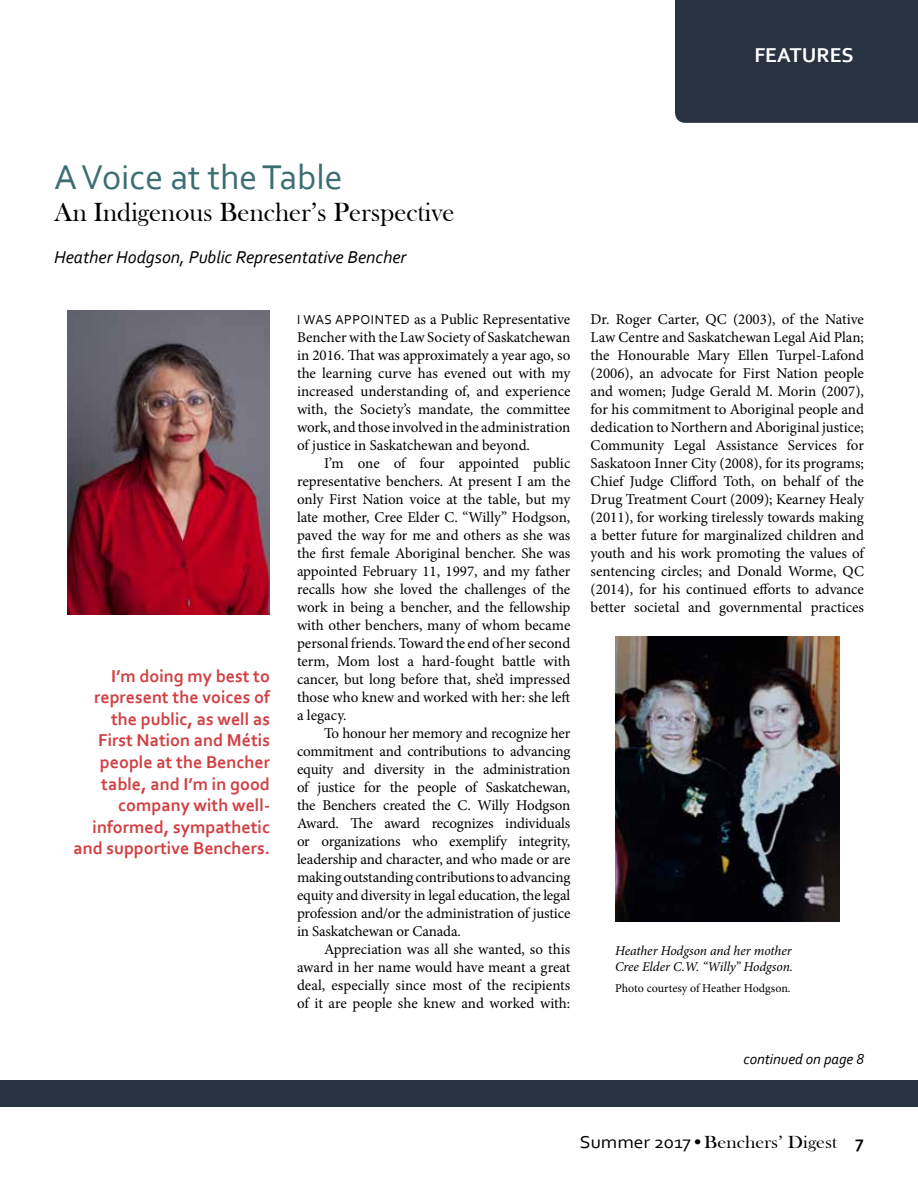
<style>
.page{position:relative;width:918px;height:1188px;background:#fff}
.page>*{position:absolute;margin:0;border:0;box-sizing:border-box;transform-origin:0 0}
.t1{font:36px "Corbel";color:#3c6e71}
.t2{font:27px "Bask Old Face";color:#000}
.t3{font:700 21px "Corbel";color:#fff}
.t4{font:700 18px/21.6px "Corbel";color:#d13f43;text-align:right}
.t5{font:italic 18px "Corbel";color:#000}
.t6{font:18px "Bask Old Face";color:#000;scale:1.1 1}
.t7{font:15px/18px "Minion Pro";letter-spacing:-.005em;color:#000;text-align:justify}
.t8{font:italic 15px "Corbel";color:#000}
.t9{font:italic 13.5px/16.2px "Minion Pro";letter-spacing:-.005em;color:#000}
.t10{font:12px "Minion Pro";color:#000}
.s1{font-family:"Corbel";font-size:13.5px}
.s2{font-family:"Corbel"}
.s3{font-family:"Corbel";font-weight:700}
</style>
<div class="page">
<div style="left:675px;top:0;width:243px;height:123px;background:#293241"></div>
<img style="left:68px;top:310px;width:202px;height:305px">
<hr style="left:0;top:1080px;width:2px;height:27px;background:#293241">
<div style="left:2px;top:1080px;width:916px;height:27px;background:#293241"></div>
<img style="left:615px;top:636px;width:224px;height:286px">
<h3 class="t3" style="left:754px;top:42px;width:101px">FEATURES</h3>
<h1 class="t1" style="left:54px;top:154px;width:290px">A Voice at the Table</h1>
<h2 class="t2" style="left:54px;top:197px;width:402px">An Indigenous Bencher’s Perspective</h2>
<p class="t5" style="left:54px;top:246px;width:354px">Heather Hodgson, Public Representative Bencher</p>
<p class="t4" style="left:74px;top:664px;width:198px">I’m doing my best to represent the voices of the public, as well as<br>First Nation and Métis people at the Bencher table, and I’m in good company with well&shy;informed, sympathetic and supportive Benchers.</p>
<p class="t7" style="left:297px;top:310px;width:275px"><span class="s1">I WAS APPOINTED</span> as a Public Representative Bencher with the Law Society of Saskatchewan in 2016. That was approximately a year ago, so the learning curve has evened out with my increased understanding of, and experience with, the Society’s mandate, the committee work, and those involved in the administration of justice in Saskatchewan and beyond.</p>
<p class="t7" style="left:297px;top:454px;width:275px;text-indent:27px">I’m one of four appointed public representative benchers. At present I am the only First Nation voice at the table, but my late mother, Cree Elder C. “Willy” Hodgson, paved the way for me and others as she was the first female Aboriginal bencher. She was appointed February 11, 1997, and my father recalls how she loved the challenges of the work in being a bencher, and the fellowship with other benchers, many of whom became personal friends. Toward the end of her second term, Mom lost a hard-fought battle with cancer, but long before that, she’d impressed those who knew and worked with her: she left a legacy.</p>
<p class="t7" style="left:297px;top:724px;width:275px;text-indent:27px">To honour her memory and recognize her commitment and contributions to advancing equity and diversity in the administration of justice for the people of Saskatchewan, the Benchers created the C. Willy Hodgson Award. The award recognizes individuals or organizations who exemplify integrity, leadership and character, and who made or are making outstanding contributions to advancing equity and diversity in legal education, the legal profession and/or the administration of justice in Saskatchewan or Canada.</p>
<p class="t7" style="left:297px;top:940px;width:275px;text-indent:27px">Appreciation was all she wanted, so this award in her name would have meant a great deal, especially since most of the recipients of it are people she knew and worked with:</p>
<p class="t7" style="left:591px;top:310px;width:275px">Dr. Roger Carter, QC (2003), of the Native Law Centre and Saskatchewan Legal Aid Plan; the Honourable Mary Ellen Turpel-Lafond (2006), an advocate for First Nation people and women; Judge Gerald M. Morin (2007), for his commitment to Aboriginal people and dedication to Northern and Aboriginal justice; Community Legal Assistance Services for Saskatoon Inner City (2008), for its programs; Chief Judge Clifford Toth, on behalf of the Drug Treatment Court (2009); Kearney Healy (2011), for working tirelessly towards making a better future for marginalized children and youth and his work promoting the values of sentencing circles; and Donald Worme, QC (2014), for his continued efforts to advance better societal and governmental practices</p>
<p class="t9" style="left:615px;top:942px;width:179px">Heather Hodgson and her mother<br>Cree Elder C.W. “Willy” Hodgson.</p>
<p class="t10" style="left:615px;top:980px;width:177px">Photo courtesy of Heather Hodgson.</p>
<p class="t8" style="left:743px;top:1050px;width:122px">continued on page 8</p>
<p class="t6" style="left:580px;top:1132px;width:260px"><span class="s2">Summer 2017</span>•Benchers’ Digest <span class="s3">7</span></p>
</div>
